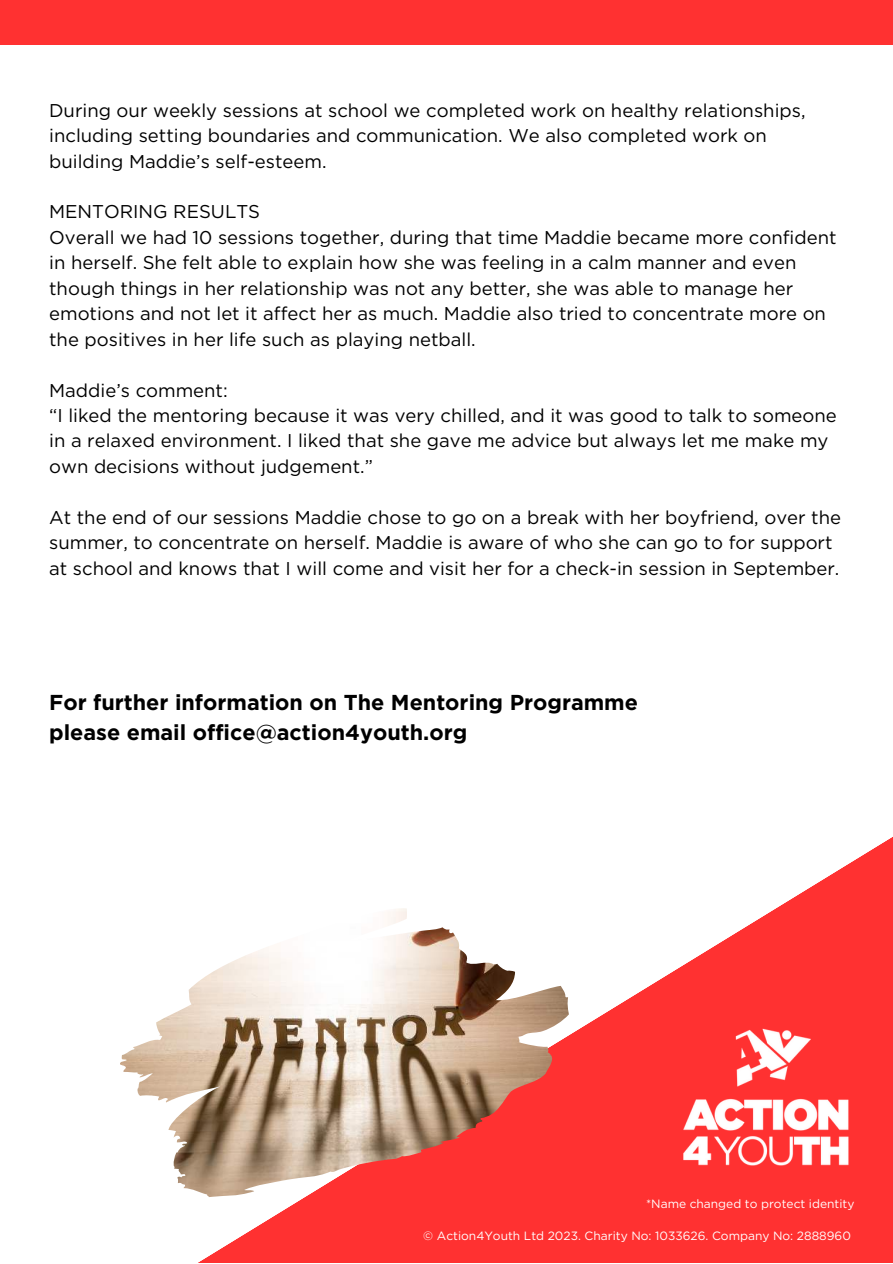
<style>
.page{position:relative;width:893px;height:1264px;background:#fff}
.page>*{position:absolute;margin:0;border:0;box-sizing:border-box;transform-origin:0 0}
.t1{font:700 21.6px/30px "Gotham";color:#000}
.t2{font:18.45px/25.5px "Gotham";color:#000}
.t3{font:12px "Gotham";color:#fff}
</style>
<div class="page">
<svg style="left:199px;top:837px;width:693px;height:425px;fill:#ff3131"></svg>
<img style="left:679px;top:1026px;width:175px;height:147px">
<img style="left:120px;top:908px;width:448px;height:289px">
<div style="left:0;top:0;width:892px;height:44px;background:#ff3131"></div>
<p class="t2" style="left:49px;top:97px;width:757px">During our weekly sessions at school we completed work on healthy relationships, including setting boundaries and communication. We also completed work on building Maddie’s self-esteem.</p>
<p class="t2" style="left:49px;top:199px;width:788px">MENTORING RESULTS<br>Overall we had 10 sessions together, during that time Maddie became more confident in herself. She felt able to explain how she was feeling in a calm manner and even though things in her relationship was not any better, she was able to manage her emotions and not let it affect her as much. Maddie also tried to concentrate more on the positives in her life such as playing netball.</p>
<p class="t2" style="left:49px;top:377px;width:789px">Maddie’s comment:<br>“I liked the mentoring because it was very chilled, and it was good to talk to someone in a relaxed environment. I liked that she gave me advice but always let me make my own decisions without judgement.”</p>
<p class="t2" style="left:49px;top:504px;width:793px">At the end of our sessions Maddie chose to go on a break with her boyfriend, over the summer, to concentrate on herself. Maddie is aware of who she can go to for support at school and knows that I will come and visit her for a check-in session in September.</p>
<p class="t1" style="left:49px;top:687px;width:590px">For further information on The Mentoring Programme please email office@action4youth.org</p>
<p class="t3" style="left:646px;top:1195px;width:210px">*Name changed to protect identity</p>
<p class="t3" style="left:423px;top:1227px;width:429px">© Action4Youth Ltd 2023. Charity No: 1033626. Company No: 2888960</p>
</div>
